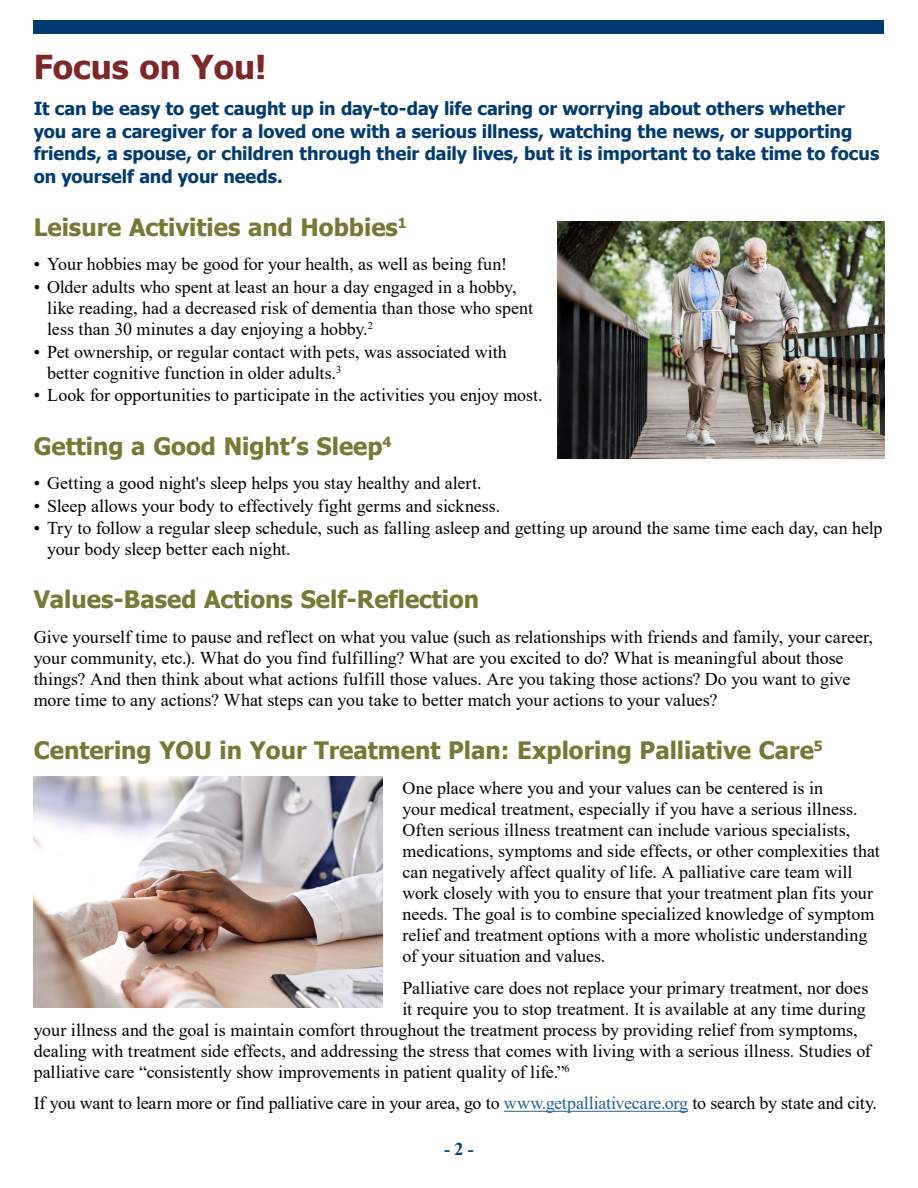
<style>
.page{position:relative;width:918px;height:1188px;background:#fff}
.page>*{position:absolute;margin:0;border:0;box-sizing:border-box;transform-origin:0 0}
.t1{font:700 33px "Tahoma";color:#7f2629}
.t2{font:700 24px "Tahoma";color:#767833}
.t3{font:18px/21px "Times New Roman";color:#000}
.t4{font:700 18px/22.5px "Tahoma";letter-spacing:-.005em;color:#003b71}
.t5{font:700 18px "Times New Roman";color:#003b71}
.s1{color:#215e9e}
</style>
<div class="page">
<div style="left:34px;top:20px;width:850px;height:14px;background:#003b71"></div>
<hr style="left:504px;top:1111px;width:184px;height:1px;background:#215e9e">
<img style="left:557px;top:222px;width:327px;height:237px">
<img style="left:34px;top:777px;width:348px;height:231px">
<h1 class="t1" style="left:34px;top:44px;width:234px">Focus on You!</h1>
<p class="t4" style="left:34px;top:98px;width:847px">It can be easy to get caught up in day-to-day life caring or worrying about others whether you are a caregiver for a loved one with a serious illness, watching the news, or supporting friends, a spouse, or children through their daily lives, but it is important to take time to focus on yourself and your needs.</p>
<h2 class="t2" style="left:34px;top:210px;width:375px">Leisure Activities and Hobbies<sup>1</sup></h2>
<p class="t3" style="left:34px;top:253px;width:475px">• Your hobbies may be good for your health, as well as being fun!</p>
<p class="t3" style="left:47px;top:276px;width:487px;text-indent:-14px">• Older adults who spent at least an hour a day engaged in a hobby, like reading, had a decreased risk of dementia than those who spent less than 30 minutes a day enjoying a hobby.<sup>2</sup></p>
<p class="t3" style="left:47px;top:341px;width:461px;text-indent:-14px">• Pet ownership, or regular contact with pets, was associated with better cognitive function in older adults.<sup>3</sup></p>
<p class="t3" style="left:34px;top:384px;width:510px">• Look for opportunities to participate in the activities you enjoy most.</p>
<h2 class="t2" style="left:34px;top:429px;width:359px">Getting a Good Night’s Sleep<sup>4</sup></h2>
<p class="t3" style="left:34px;top:472px;width:449px">• Getting a good night's sleep helps you stay healthy and alert.</p>
<p class="t3" style="left:34px;top:495px;width:468px">• Sleep allows your body to effectively fight germs and sickness.</p>
<p class="t3" style="left:47px;top:517px;width:837px;text-indent:-14px">• Try to follow a regular sleep schedule, such as falling asleep and getting up around the same time each day, can help your body sleep better each night.</p>
<h2 class="t2" style="left:34px;top:583px;width:447px">Values-Based Actions Self-Reflection</h2>
<p class="t3" style="left:34px;top:626px;width:841px">Give yourself time to pause and reflect on what you value (such as relationships with friends and family, your career, your community, etc.). What do you find fulfilling? What are you excited to do? What is meaningful about those things? And then think about what actions fulfill those values. Are you taking those actions? Do you want to give more time to any actions? What steps can you take to better match your actions to your values?</p>
<h2 class="t2" style="left:34px;top:734px;width:791px">Centering YOU in Your Treatment Plan: Exploring Palliative Care<sup>5</sup></h2>
<p class="t3" style="left:403px;top:777px;width:479px">One place where you and your values can be centered is in<br>your medical treatment, especially if you have a serious illness.<br>Often serious illness treatment can include various specialists, medications, symptoms and side effects, or other complexities that can negatively affect quality of life. A palliative care team will work closely with you to ensure that your treatment plan fits your needs. The goal is to combine specialized knowledge of symptom relief and treatment options with a more wholistic understanding of your situation and values.</p>
<p class="t3" style="left:403px;top:976px;width:467px">Palliative care does not replace your primary treatment, nor does</p>
<p class="t3" style="left:403px;top:997px;width:465px">it require you to stop treatment. It is available at any time during</p>
<p class="t3" style="left:34px;top:1018px;width:825px">your illness and the goal is maintain comfort throughout the treatment process by providing relief from symptoms,</p>
<p class="t3" style="left:34px;top:1039px;width:839px">dealing with treatment side effects, and addressing the stress that comes with living with a serious illness. Studies of</p>
<p class="t3" style="left:34px;top:1060px;width:537px">palliative care “consistently show improvements in patient quality of life.”<sup>6</sup></p>
<p class="t3" style="left:34px;top:1092px;width:845px">If you want to learn more or find palliative care in your area, go to <span class="s1">www.getpalliativecare.org</span> to search by state and city.</p>
<p class="t5" style="left:444px;top:1136px;width:31px">- 2 -</p>
</div>
